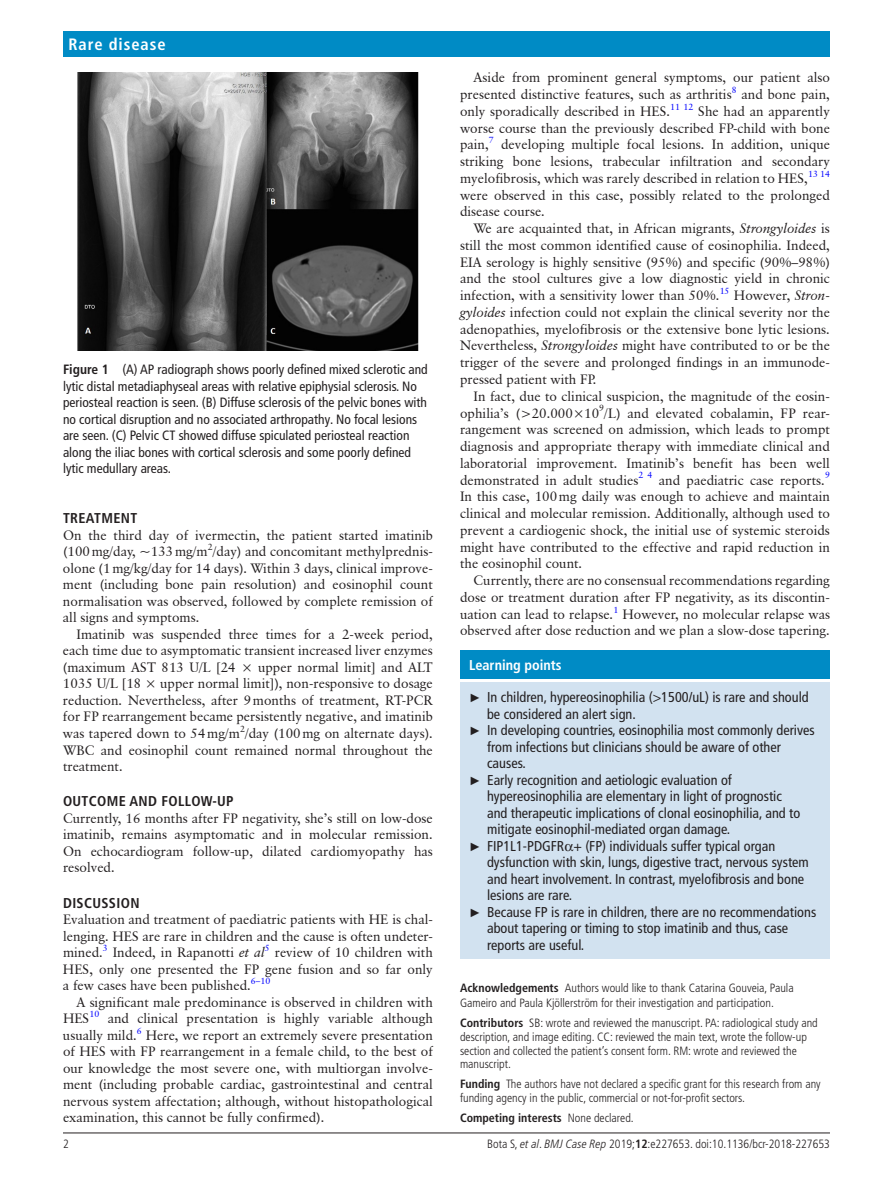
<style>
.page{position:relative;width:893px;height:1191px;background:#fff}
.page>*{position:absolute;margin:0;border:0;box-sizing:border-box;transform-origin:0 0}
.t1{font:700 condensed 16.5px "Frutiger LT Pro";color:#fff}
.t2{font:condensed 14.25px "Frutiger LT Pro";color:#231f20}
.t3{font:700 condensed 14.25px "Frutiger LT Pro";letter-spacing:.025em;color:#231f20}
.t4{font:700 condensed 14.25px "Frutiger LT Pro";color:#fff}
.t5{font:13.5px/16.8px "Classical Garamond BT";color:#231f20;text-align:justify}
.t6{font:condensed 13.5px/16.5px "Frutiger LT Pro";color:#231f20}
.t7{font:300 condensed 12px/13.8px "Frutiger LT Pro";color:#231f20}
.t8{font:700 condensed 12px "Frutiger LT Pro";color:#231f20}
.t9{font:9px "Classical Garamond BT";color:#00f}
.s1{font-weight:700}
.s2{font-style:italic}
.s3{font-family:"Arial";font-stretch:normal;font-size:12px}
.s4{font-weight:300}
</style>
<div class="page">
<hr style="left:63px;top:1132px;width:767px;height:1px;background:#231f20">
<div style="left:63px;top:31px;width:767px;height:25px;background:#008bc5"></div>
<div style="left:460px;top:650px;width:370px;height:28px;background:#008bc5"></div>
<div style="left:460px;top:682px;width:370px;height:277px;background:#d2e2f0"></div>
<img style="left:78px;top:72px;width:340px;height:278px">
<p class="t1" style="left:69px;top:34px;width:99px">Rare disease</p>
<p class="t6" style="left:63px;top:361px;width:366px"><span class="s1">Figure 1</span> (A) AP radiograph shows poorly defined mixed sclerotic and lytic distal metadiaphyseal areas with relative epiphysial sclerosis. No periosteal reaction is seen. (B) Diffuse sclerosis of the pelvic bones with no cortical disruption and no associated arthropathy. No focal lesions are seen. (C) Pelvic CT showed diffuse spiculated periosteal reaction along the iliac bones with cortical sclerosis and some poorly defined lytic medullary areas.</p>
<p class="t3" style="left:63px;top:510px;width:74px">Treatment</p>
<p class="t5" style="left:63px;top:527px;width:371px">On the third day of ivermectin, the patient started imatinib (100mg/day, ~133mg/m<sup>2</sup>/day) and concomitant methylprednis&shy;olone (1mg/kg/day for 14 days). Within 3 days, clinical improve&shy;ment (including bone pain resolution) and eosinophil count normalisation was observed, followed by complete remission of all signs and symptoms.</p>
<p class="t5" style="left:63px;top:626px;width:371px;text-indent:14px">Imatinib was suspended three times for a 2-week period, each time due to asymptomatic transient increased liver enzymes (maximum AST 813 U/L [24 × upper normal limit] and ALT 1035 U/L [18 × upper normal limit]), non-responsive to dosage reduction. Nevertheless, after 9months of treatment, RT-PCR for FP rearrangement became persistently negative, and imatinib was tapered down to 54mg/m<sup>2</sup>/day (100mg on alternate days).<br>WBC and eosinophil count remained normal throughout the treatment.</p>
<p class="t3" style="left:63px;top:793px;width:172px">Outcome and follow-up</p>
<p class="t5" style="left:63px;top:809px;width:371px">Currently, 16 months after FP negativity, she’s still on low-dose imatinib, remains asymptomatic and in molecular remission.<br>On echocardiogram follow-up, dilated cardiomyopathy has resolved.</p>
<p class="t3" style="left:63px;top:894px;width:78px">Discussion</p>
<p class="t5" style="left:63px;top:911px;width:371px">Evaluation and treatment of paediatric patients with HE is chal&shy;lenging. HES are rare in children and the cause is often undeter&shy;mined.<sup>3</sup> Indeed, in Rapanotti <span class="s2">et al</span></p>
<p class="t9" style="left:265px;top:942px;width:6px">5</p>
<p class="t5" style="left:63px;top:944px;width:371px;text-indent:212px">review of 10 children with HES, only one presented the FP gene fusion and so far only a few cases have been published.<sup>6–10</sup></p>
<p class="t5" style="left:63px;top:993px;width:371px;text-indent:14px">A significant male predominance is observed in children with HES<sup>10</sup> and clinical presentation is highly variable although usually mild.<sup>6</sup> Here, we report an extremely severe presentation of HES with FP rearrangement in a female child, to the best of our knowledge the most severe one, with multiorgan involve&shy;ment (including probable cardiac, gastrointestinal and central nervous system affectation; although, without histopathological examination, this cannot be fully confirmed).</p>
<p class="t5" style="left:460px;top:69px;width:371px;text-indent:14px">Aside from prominent general symptoms, our patient also presented distinctive features, such as arthritis<sup>8</sup> and bone pain, only sporadically described in HES.<sup>11</sup> <sup>12</sup> She had an apparently worse course than the previously described FP-child with bone pain,<sup>7</sup> developing multiple focal lesions. In addition, unique striking bone lesions, trabecular infiltration and secondary myelofibrosis, which was rarely described in relation to HES,<sup>13</sup> <sup>14 </sup>were observed in this case, possibly related to the prolonged disease course.</p>
<p class="t5" style="left:460px;top:220px;width:371px;text-indent:14px">We are acquainted that, in African migrants, <span class="s2">Strongyloides</span> is still the most common identified cause of eosinophilia. Indeed, EIA serology is highly sensitive (95%) and specific (90%–98%) and the stool cultures give a low diagnostic yield in chronic infection, with a sensitivity lower than 50%.<sup>15</sup> However, <span class="s2">Stron&shy;gyloides</span> infection could not explain the clinical severity nor the adenopathies, myelofibrosis or the extensive bone lytic lesions.<br>Nevertheless, <span class="s2">Strongyloides</span> might have contributed to or be the trigger of the severe and prolonged findings in an immunode&shy;pressed patient with FP.</p>
<p class="t5" style="left:460px;top:387px;width:371px;text-indent:14px">In fact, due to clinical suspicion, the magnitude of the eosin&shy;ophilia’s (&gt;20.000×10<sup>9</sup>/L) and elevated cobalamin, FP rear&shy;rangement was screened on admission, which leads to prompt diagnosis and appropriate therapy with immediate clinical and laboratorial improvement. Imatinib’s benefit has been well demonstrated in adult studies<sup>2</sup> <sup>4</sup> and paediatric case reports.<sup>9<br></sup>In this case, 100mg daily was enough to achieve and maintain clinical and molecular remission. Additionally, although used to prevent a cardiogenic shock, the initial use of systemic steroids might have contributed to the effective and rapid reduction in the eosinophil count.</p>
<p class="t5" style="left:460px;top:572px;width:371px;text-indent:14px">Currently, there are no consensual recommendations regarding dose or treatment duration after FP negativity, as its discontin&shy;uation can lead to relapse.<sup>1</sup> However, no molecular relapse was observed after dose reduction and we plan a slow-dose tapering.</p>
<p class="t4" style="left:469px;top:656px;width:94px">Learning points</p>
<p class="t2" style="left:469px;top:689px;width:341px"><span class="s3">►</span> In children, hypereosinophilia (&gt;1500/uL) is rare and should</p>
<p class="t2" style="left:487px;top:705px;width:150px">be considered an alert sign.</p>
<p class="t2" style="left:469px;top:722px;width:347px"><span class="s3">►</span> In developing countries, eosinophilia most commonly derives</p>
<p class="t2" style="left:487px;top:738px;width:295px">from infections but clinicians should be aware of other</p>
<p class="t2" style="left:487px;top:755px;width:40px">causes.</p>
<p class="t2" style="left:469px;top:771px;width:264px"><span class="s3">►</span> Early recognition and aetiologic evaluation of</p>
<p class="t2" style="left:487px;top:788px;width:296px">hypereosinophilia are elementary in light of prognostic</p>
<p class="t2" style="left:487px;top:804px;width:315px">and therapeutic implications of clonal eosinophilia, and to</p>
<p class="t2" style="left:487px;top:821px;width:245px">mitigate eosinophil-mediated organ damage.</p>
<p class="t2" style="left:469px;top:837px;width:308px"><span class="s3">►</span> FIP1L1-PDGFR + (FP) individuals suffer typical organ</p>
<p class="t2" style="left:487px;top:854px;width:323px">dysfunction with skin, lungs, digestive tract, nervous system</p>
<p class="t2" style="left:487px;top:870px;width:319px">and heart involvement. In contrast, myelofibrosis and bone</p>
<p class="t2" style="left:487px;top:887px;width:87px">lesions are rare.</p>
<p class="t2" style="left:469px;top:903px;width:349px"><span class="s3">►</span> Because FP is rare in children, there are no recommendations</p>
<p class="t2" style="left:487px;top:920px;width:303px">about tapering or timing to stop imatinib and thus, case</p>
<p class="t2" style="left:487px;top:936px;width:99px">reports are useful.</p>
<p class="t7" style="left:460px;top:980px;width:335px;line-height:15.3px"><span class="s1">Acknowledgements</span> Authors would like to thank Catarina Gouveia, Paula<br>Gameiro and Paula Kjöllerström for their investigation and participation.</p>
<p class="t7" style="left:460px;top:1016px;width:359px"><span class="s1">Contributors</span> SB: wrote and reviewed the manuscript. PA: radiological study and description, and image editing. CC: reviewed the main text, wrote the follow-up section and collected the patient’s consent form. RM: wrote and reviewed the manuscript.</p>
<p class="t7" style="left:460px;top:1077px;width:362px"><span class="s1">Funding</span> The authors have not declared a specific grant for this research from any funding agency in the public, commercial or not-for-profit sectors.</p>
<p class="t8" style="left:460px;top:1110px;width:175px">Competing interests <span class="s4">None declared.</span></p>
<p class="t7" style="left:63px;top:1136px;width:7px">2</p>
<p class="t7" style="left:487px;top:1136px;width:344px">Bota S, <span class="s2">et al</span>. <span class="s2">BMJ Case Rep</span> 2019;<span class="s1">12</span>:e227653. doi:10.1136/bcr-2018-227653</p>
</div>
